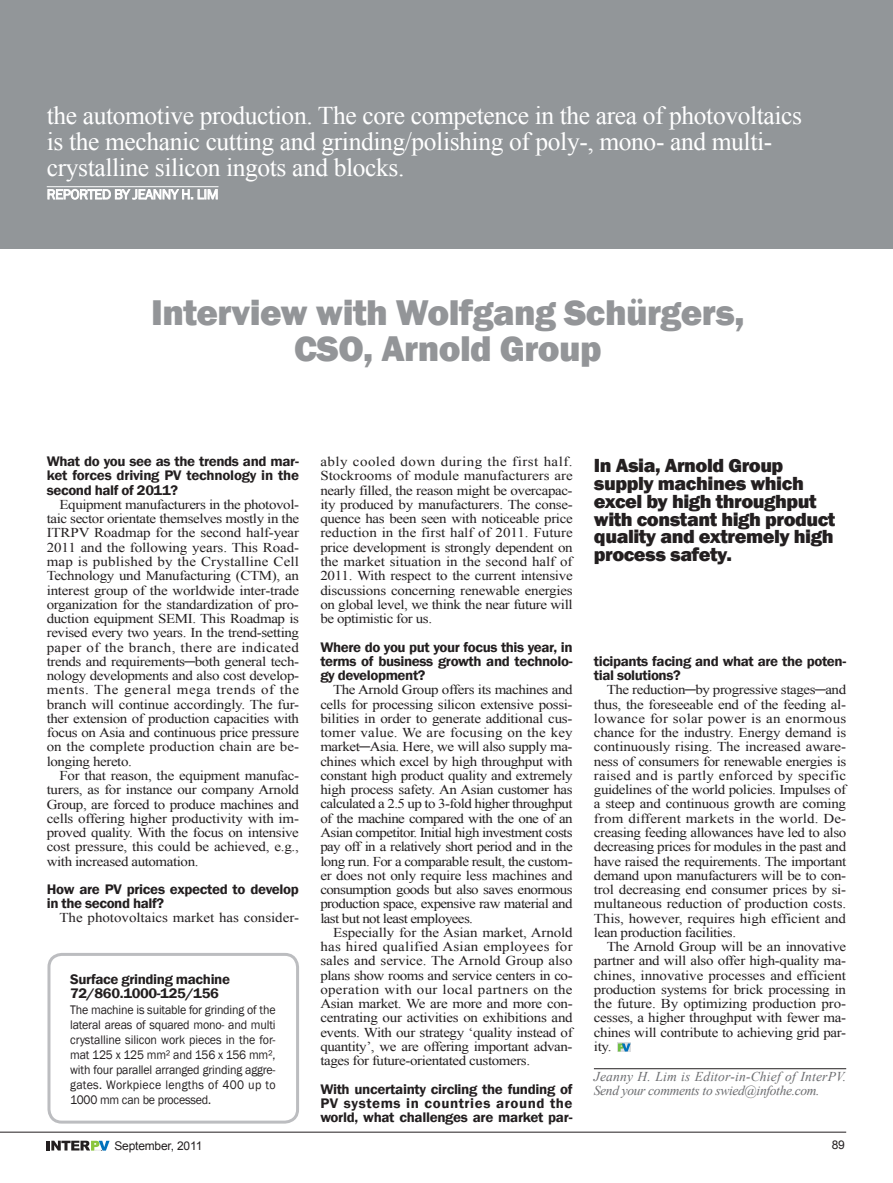
<style>
.page{position:relative;width:893px;height:1183px;background:#fff}
.page>*{position:absolute;margin:0;border:0;box-sizing:border-box;transform-origin:0 0}
.t1{font:800 36.75px/36px "Franklin Gothic";letter-spacing:-.015em;color:#939598;text-align:center}
.t2{font:25.5px/26.2px "Times New Roman";letter-spacing:-.015em;color:#fff}
.t3{font:800 19.5px/17.9px "Franklin Gothic";letter-spacing:-.025em;color:#231f20}
.t4{font:600 14.25px/14.2px "Franklin Gothic";letter-spacing:-.025em;color:#231f20;text-align:justify;scale:1.05 1}
.t5{font:13.5px/14.2px "Times New Roman";letter-spacing:-.025em;color:#231f20;text-align:justify;scale:1.11 1}
.t6{font:italic 13.5px/14.2px "Times New Roman";letter-spacing:-.025em;color:#6c6d70}
.t7{font:13.5px "Times New Roman";color:#231f20;scale:1.11 1}
.t8{font:12.75px/15px "Franklin Gothic";letter-spacing:.01em;color:#231f20;text-align:justify;scale:.94 1}
.t9{font:12px "Arial";letter-spacing:-.015em;color:#231f20}
</style>
<div class="page">
<hr style="left:0;top:1131px;width:846px;height:1px;background:#231f20">
<svg style="left:47px;top:1140px;width:63px;height:10px"></svg>
<div style="left:0;top:0;width:893px;height:249px;background:#929699"></div>
<hr style="left:594px;top:1068px;width:252px;height:1px;background:#231f20">
<div style="left:617px;top:1042px;width:13px;height:9px;background:#dcdddf"></div>
<svg style="left:618px;top:1043px;width:12px;height:8px"></svg>
<hr style="left:47px;top:186px;width:171px;height:1px;background:#fff">
<svg style="left:48px;top:189px;width:170px;height:10px"></svg>
<div style="left:47px;top:952px;width:252px;height:171px;border:3px solid #bcbdc0;border-radius:13px"></div>
<h2 class="t2" style="left:47px;top:101px;width:757px">the automotive production. The core competence in the area of photovoltaics is the mechanic cutting and grinding/polishing of poly-, mono- and multi&shy;crystalline silicon ingots and blocks.</h2>
<h1 class="t1" style="left:151px;top:294px;width:595px">Interview with Wolfgang Schürgers,<br>CSO, Arnold Group</h1>
<p class="t4" style="left:47px;top:454px;width:242px">What do you see as the trends and mar&shy;ket forces driving PV technology in the second half of 2011?</p>
<p class="t5" style="left:47px;top:497px;width:229px;text-indent:13px">Equipment manufacturers in the photovol&shy;taic sector orientate themselves mostly in the ITRPV Roadmap for the second half-year 2011 and the following years. This Road&shy;map is published by the Crystalline Cell Technology und Manufacturing (CTM), an interest group of the worldwide inter-trade organization for the standardization of pro&shy;duction equipment SEMI. This Roadmap is revised every two years. In the trend-setting paper of the branch, there are indicated trends and requirements─both general tech&shy;nology developments and also cost develop&shy;ments. The general mega trends of the branch will continue accordingly. The fur&shy;ther extension of production capacities with focus on Asia and continuous price pressure on the complete production chain are be&shy;longing hereto.</p>
<p class="t5" style="left:47px;top:768px;width:229px;text-indent:13px">For that reason, the equipment manufac&shy;turers, as for instance our company Arnold Group, are forced to produce machines and cells offering higher productivity with im&shy;proved quality. With the focus on intensive cost pressure, this could be achieved, e.g., with increased automation.</p>
<p class="t4" style="left:47px;top:882px;width:242px">How are PV prices expected to develop in the second half?</p>
<p class="t7" style="left:60px;top:908px;width:217px">The photovoltaics market has consider-</p>
<p class="t4" style="left:70px;top:972px;width:154px;line-height:13.5px">Surface grinding machine<br>72/860.1000-125/156</p>
<p class="t8" style="left:70px;top:1002px;width:220px">The machine is suitable for grinding of the lateral areas of squared mono- and multi crystalline silicon work pieces in the for&shy;mat 125 x 125 mm² and 156 x 156 mm², with four parallel arranged grinding aggre&shy;gates. Workpiece lengths of 400 up to 1000 mm can be processed.</p>
<p class="t5" style="left:320px;top:454px;width:229px">ably cooled down during the first half.<br>Stockrooms of module manufacturers are nearly filled, the reason might be overcapac&shy;ity produced by manufacturers. The conse&shy;quence has been seen with noticeable price reduction in the first half of 2011. Future price development is strongly dependent on the market situation in the second half of 2011. With respect to the current intensive discussions concerning renewable energies on global level, we think the near future will be optimistic for us.</p>
<p class="t4" style="left:320px;top:639px;width:242px">Where do you put your focus this year, in terms of business growth and technolo&shy;gy development?</p>
<p class="t5" style="left:320px;top:682px;width:229px;text-indent:13px">The Arnold Group offers its machines and cells for processing silicon extensive possi&shy;bilities in order to generate additional cus&shy;tomer value. We are focusing on the key market─Asia. Here, we will also supply ma&shy;chines which excel by high throughput with constant high product quality and extremely high process safety. An Asian customer has calculated a 2.5 up to 3-fold higher throughput of the machine compared with the one of an Asian competitor. Initial high investment costs pay off in a relatively short period and in the long run. For a comparable result, the custom&shy;er does not only require less machines and consumption goods but also saves enormous production space, expensive raw material and last but not least employees.</p>
<p class="t5" style="left:320px;top:924px;width:229px;text-indent:13px">Especially for the Asian market, Arnold has hired qualified Asian employees for sales and service. The Arnold Group also plans show rooms and service centers in co&shy;operation with our local partners on the Asian market. We are more and more con&shy;centrating our activities on exhibitions and events. With our strategy ‘quality instead of quantity’, we are offering important advan&shy;tages for future-orientated customers.</p>
<p class="t4" style="left:320px;top:1081px;width:242px">With uncertainty circling the funding of PV systems in countries around the world, what challenges are market par-</p>
<h3 class="t3" style="left:594px;top:456px;width:243px">In Asia, Arnold Group supply machines which excel by high throughput with constant high product quality and extremely high process safety.</h3>
<p class="t4" style="left:594px;top:654px;width:242px">ticipants facing and what are the poten&shy;tial solutions?</p>
<p class="t5" style="left:594px;top:682px;width:229px;text-indent:13px">The reduction─by progressive stages─and thus, the foreseeable end of the feeding al&shy;lowance for solar power is an enormous chance for the industry. Energy demand is continuously rising. The increased aware&shy;ness of consumers for renewable energies is raised and is partly enforced by specific guidelines of the world policies. Impulses of a steep and continuous growth are coming from different markets in the world. De&shy;creasing feeding allowances have led to also decreasing prices for modules in the past and have raised the requirements. The important demand upon manufacturers will be to con&shy;trol decreasing end consumer prices by si&shy;multaneous reduction of production costs.<br>This, however, requires high efficient and lean production facilities.</p>
<p class="t5" style="left:594px;top:939px;width:229px;text-indent:13px">The Arnold Group will be an innovative partner and will also offer high-quality ma&shy;chines, innovative processes and efficient production systems for brick processing in the future. By optimizing production pro&shy;cesses, a higher throughput with fewer ma&shy;chines will contribute to achieving grid par&shy;ity.</p>
<p class="t6" style="left:594px;top:1068px;width:254px">Jeanny H. Lim is Editor-in-Chief of InterPV.<br>Send your comments to swied@infothe.com.</p>
<p class="t9" style="left:114px;top:1137px;width:89px">September, 2011</p>
<p class="t9" style="left:832px;top:1136px;width:15px">89</p>
</div>
